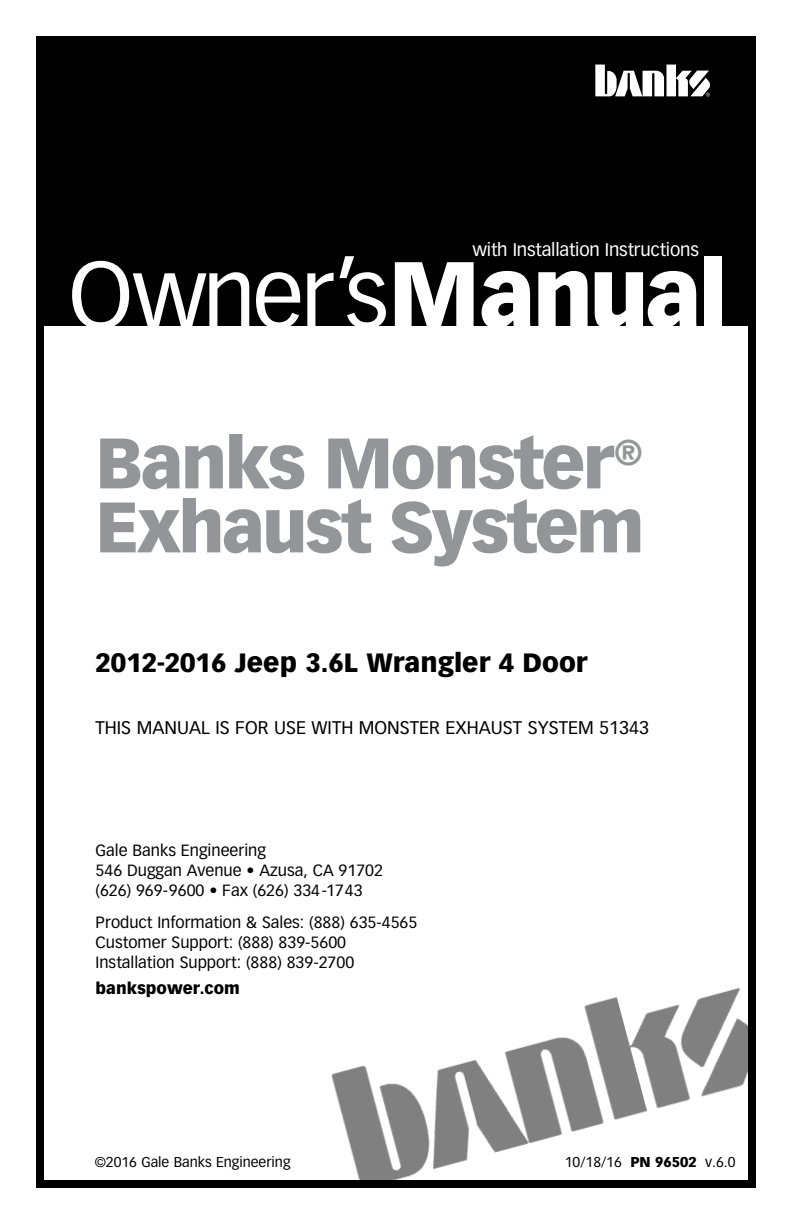
<style>
.page{position:relative;width:792px;height:1224px;background:#fff}
.page>*{position:absolute;margin:0;border:0;box-sizing:border-box;transform-origin:0 0}
.t1{font:92px "Vectora LT Std";letter-spacing:-.03em;color:#fff}
.t2{font:900 70px/64px "Vectora LT Std";letter-spacing:-.04em;color:#939598}
.t3{font:900 26px "Vectora LT Std";color:#000}
.t4{font:18px "Vectora LT Std";color:#000}
.t5{font:18px "Vectora LT Std";letter-spacing:-.01em;color:#fff}
.t6{font:16px/20px "Vectora LT Std";color:#000}
.t7{font:900 16px "Vectora LT Std";color:#000}
.t8{font:14px "Vectora LT Std";color:#000}
.s1{font-weight:900}
</style>
<div class="page">
<img style="left:331px;top:987px;width:416px;height:192px">
<div style="left:36px;top:36px;width:720px;height:1152px;border:8px solid #000"></div>
<div style="left:36px;top:44px;width:715px;height:281px;background:#000"></div>
<svg style="left:595px;top:65px;width:115px;height:32px"></svg>
<p class="t5" style="left:472px;top:239px;width:228px">with Installation Instructions</p>
<h1 class="t1" style="left:68px;top:241px;width:660px">Owner’s<span class="s1">Manual</span></h1>
<h2 class="t2" style="left:96px;top:431px;width:551px">Banks Monster<sup>®<br></sup>Exhaust System</h2>
<h3 class="t3" style="left:96px;top:647px;width:493px">2012-2016 Jeep 3.6L Wrangler 4 Door</h3>
<p class="t4" style="left:96px;top:717px;width:555px">THIS MANUAL IS FOR USE WITH MONSTER EXHAUST SYSTEM 51343</p>
<p class="t6" style="left:96px;top:841px;width:289px">Gale Banks Engineering<br>546 Duggan Avenue • Azusa, CA 91702 (626) 969-9600 • Fax (626) 334-1743</p>
<p class="t6" style="left:96px;top:913px;width:323px">Product Information &amp; Sales: (888) 635-4565<br>Customer Support: (888) 839-5600<br>Installation Support: (888) 839-2700</p>
<p class="t7" style="left:96px;top:979px;width:146px">bankspower.com</p>
<p class="t8" style="left:95px;top:1153px;width:197px">©2016 Gale Banks Engineering</p>
<p class="t8" style="left:565px;top:1153px;width:172px">10/18/16 <span class="s1">PN 96502</span> v.6.0</p>
</div>
